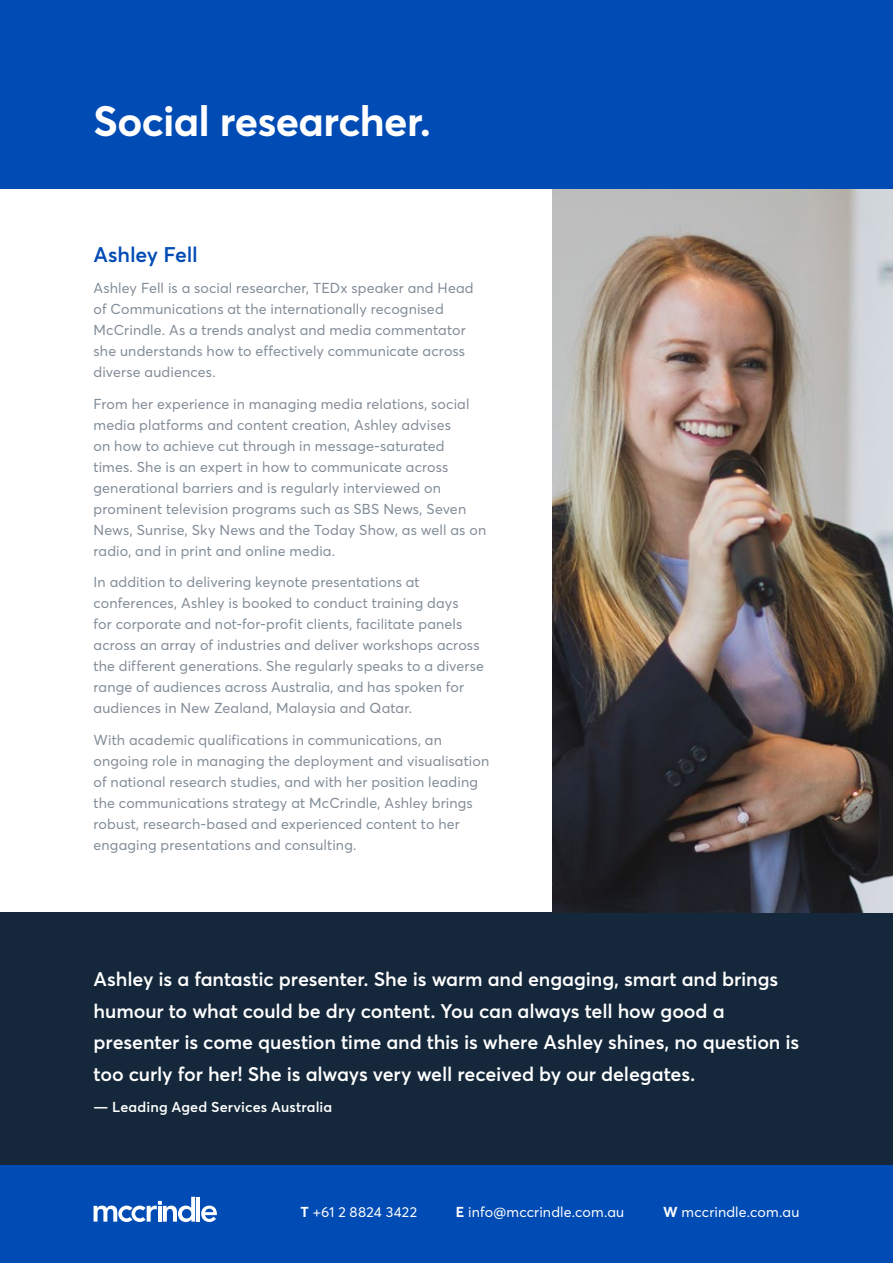
<style>
.page{position:relative;width:893px;height:1263px;background:#fff}
.page>*{position:absolute;margin:0;border:0;box-sizing:border-box;transform-origin:0 0}
.t1{font:700 42px "Averta PE";letter-spacing:-.015em;color:#fff}
.t2{font:600 21px "Averta PE";letter-spacing:-.01em;color:#004bb4}
.t3{font:600 19.5px/31.5px "Averta PE";letter-spacing:-.005em;color:#fff}
.t4{font:14.25px/21px "Averta PE";letter-spacing:.01em;color:#818c97}
.t5{font:14.25px "Averta PE";letter-spacing:.005em;color:#fff}
.t6{font:600 14.25px "Averta PE";letter-spacing:.01em;color:#fff}
.s1{font-weight:700}
</style>
<div class="page">
<div style="left:0;top:1165px;width:893px;height:98px;background:#004bb4"></div>
<hr style="left:196px;top:1197px;width:4px;height:24px;background:#fff">
<svg style="left:201px;top:1205px;width:16px;height:17px"></svg>
<svg style="left:94px;top:1197px;width:101px;height:25px"></svg>
<div style="left:0;top:913px;width:893px;height:252px;background:#15283b"></div>
<img style="left:553px;top:188px;width:340px;height:725px">
<div style="left:0;top:0;width:893px;height:188px;background:#004bb4"></div>
<h1 class="t1" style="left:94px;top:91px;width:339px">Social researcher.</h1>
<h2 class="t2" style="left:94px;top:239px;width:106px">Ashley Fell</h2>
<p class="t4" style="left:94px;top:277px;width:382px">Ashley Fell is a social researcher, TEDx speaker and Head of Communications at the internationally recognised McCrindle. As a trends analyst and media commentator she understands how to effectively communicate across diverse audiences.</p>
<p class="t4" style="left:94px;top:392px;width:394px">From her experience in managing media relations, social media platforms and content creation, Ashley advises<br>on how to achieve cut through in message-saturated times. She is an expert in how to communicate across generational barriers and is regularly interviewed on prominent television programs such as SBS News, Seven News, Sunrise, Sky News and the Today Show, as well as on radio, and in print and online media.</p>
<p class="t4" style="left:94px;top:571px;width:392px">In addition to delivering keynote presentations at conferences, Ashley is booked to conduct training days<br>for corporate and not-for-profit clients, facilitate panels across an array of industries and deliver workshops across the different generations. She regularly speaks to a diverse range of audiences across Australia, and has spoken for audiences in New Zealand, Malaysia and Qatar.</p>
<p class="t4" style="left:94px;top:729px;width:397px">With academic qualifications in communications, an ongoing role in managing the deployment and visualisation of national research studies, and with her position leading the communications strategy at McCrindle, Ashley brings robust, research-based and experienced content to her engaging presentations and consulting.</p>
<p class="t3" style="left:94px;top:963px;width:707px">Ashley is a fantastic presenter. She is warm and engaging, smart and brings humour to what could be dry content. You can always tell how good a presenter is come question time and this is where Ashley shines, no question is too curly for her! She is always very well received by our delegates.</p>
<p class="t6" style="left:94px;top:1097px;width:240px">— Leading Aged Services Australia</p>
<p class="t5" style="left:301px;top:1202px;width:118px"><span class="s1">T</span> +61 2 8824 3422</p>
<p class="t5" style="left:456px;top:1202px;width:170px"><span class="s1">E</span> info@mccrindle.com.au</p>
<p class="t5" style="left:663px;top:1202px;width:138px"><span class="s1">W</span> mccrindle.com.au</p>
</div>
